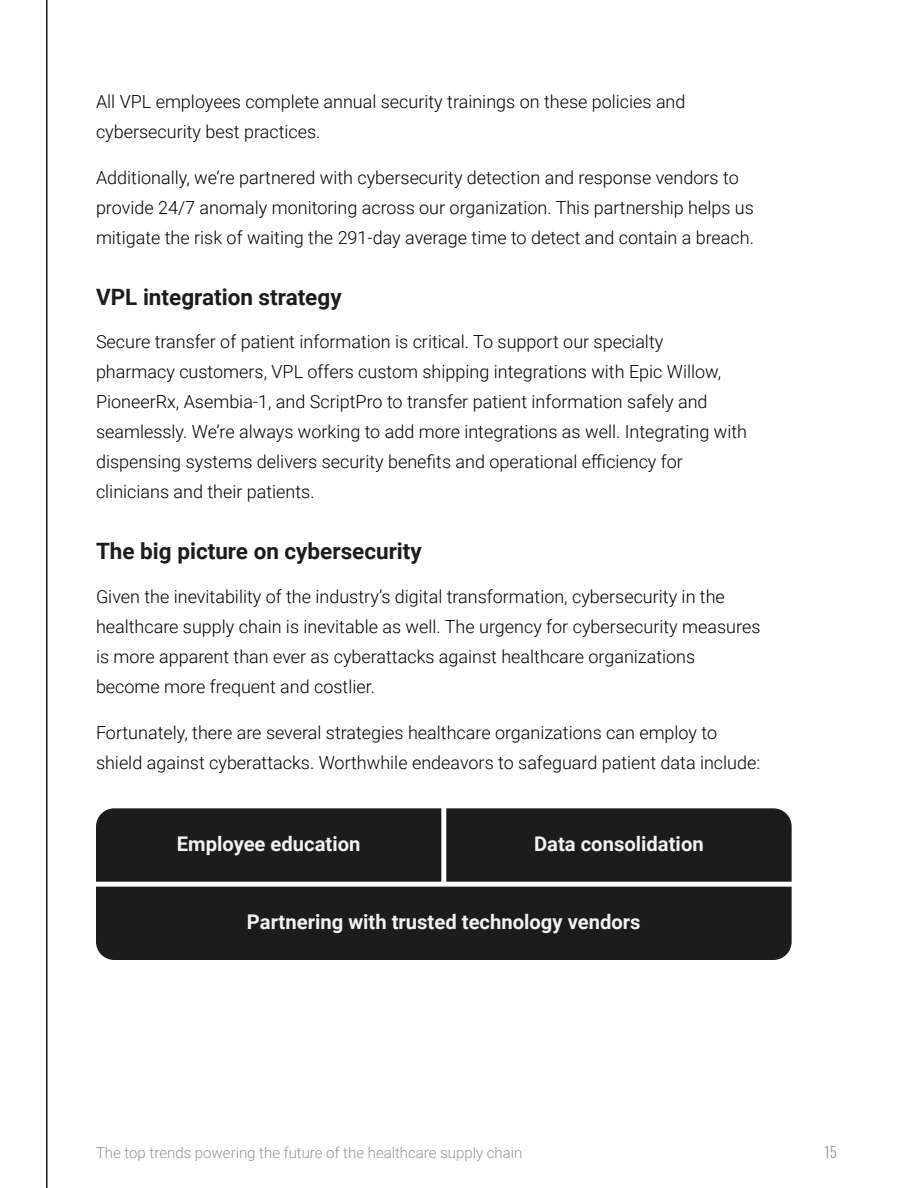
<style>
.page{position:relative;width:918px;height:1188px;background:#fff}
.page>*{position:absolute;margin:0;border:0;box-sizing:border-box;transform-origin:0 0}
.t1{font:700 22.5px "Roboto";color:#1c1c1c}
.t2{font:700 20.25px "Roboto";color:#f1f2f2}
.t3{font:300 18px/30px "Roboto";color:#000}
.t4{font:300 15px "Roboto";color:#939598}
.t5{font:15px "Oswald";color:#939598}
</style>
<div class="page">
<hr style="left:46px;top:0;width:2px;height:1188px;background:#1c1c1c">
<div style="left:96px;top:808px;width:696px;height:74px;background:#1c1c1c"></div>
<div style="left:96px;top:887px;width:696px;height:73px;background:#1c1c1c"></div>
<p class="t3" style="left:96px;top:86px;width:591px">All VPL employees complete annual security trainings on these policies and cybersecurity best practices.</p>
<p class="t3" style="left:96px;top:162px;width:660px">Additionally, we’re partnered with cybersecurity detection and response vendors to provide 24/7 anomaly monitoring across our organization. This partnership helps us mitigate the risk of waiting the 291-day average time to detect and contain a breach.</p>
<p class="t1" style="left:96px;top:281px;width:247px">VPL integration strategy</p>
<p class="t3" style="left:96px;top:326px;width:653px">Secure transfer of patient information is critical. To support our specialty<br>pharmacy customers, VPL offers custom shipping integrations with Epic Willow, PioneerRx, Asembia-1, and ScriptPro to transfer patient information safely and seamlessly. We’re always working to add more integrations as well. Integrating with dispensing systems delivers security benefits and operational efficiency for clinicians and their patients.</p>
<p class="t1" style="left:96px;top:535px;width:327px">The big picture on cybersecurity</p>
<p class="t3" style="left:96px;top:581px;width:666px">Given the inevitability of the industry’s digital transformation, cybersecurity in the healthcare supply chain is inevitable as well. The urgency for cybersecurity measures is more apparent than ever as cyberattacks against healthcare organizations become more frequent and costlier.</p>
<p class="t3" style="left:96px;top:717px;width:666px">Fortunately, there are several strategies healthcare organizations can employ to shield against cyberattacks. Worthwhile endeavors to safeguard patient data include:</p>
<p class="t2" style="left:177px;top:830px;width:185px">Employee education</p>
<p class="t2" style="left:534px;top:830px;width:171px">Data consolidation</p>
<p class="t2" style="left:247px;top:908px;width:395px">Partnering with trusted technology vendors</p>
<p class="t4" style="left:96px;top:1142px;width:428px">The top trends powering the future of the healthcare supply chain</p>
<p class="t5" style="left:825px;top:1138px;width:14px">15</p>
</div>
